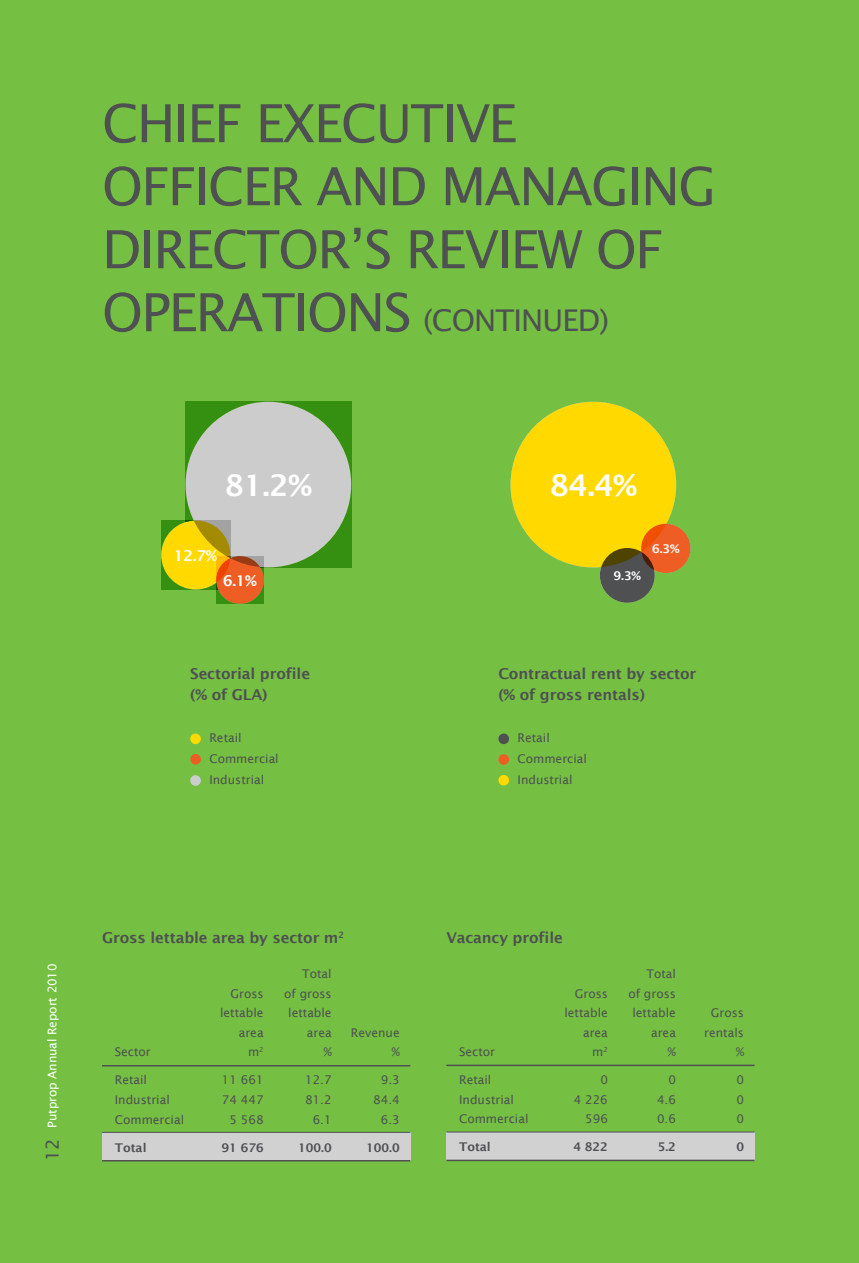
<style>
.page{position:relative;width:859px;height:1263px;background:#75c043}
.page>*{position:absolute;margin:0;border:0;box-sizing:border-box;transform-origin:0 0}
.t1{font:52.5px/63px "Lucida Sans";letter-spacing:-.03em;color:#4e5051}
.t2{font:30px "Lucida Sans";color:#4e5051}
.t3{font:600 30px "Lucida Sans";color:#fff}
.t4{font:600 15px/21px "Lucida Sans";letter-spacing:-.01em;color:#4e5051}
.t5{font:600 15px "Lucida Sans";color:#fff}
.t6{font:600 14.85px "Lucida Sans";color:#fff}
.t7{font:12px/21px "Lucida Sans";color:#4e5051}
.t8{font:600 12px "Lucida Sans";color:#4e5051}
.t9{font:12px "Lucida Sans";letter-spacing:-.01em;color:#fff}
.t10{font:600 12px "Lucida Sans";color:#fff}
.s1{font-size:18px;color:#4e5051}
</style>
<div class="page">
<div style="left:641px;top:524px;width:49px;height:49px;background:#ee5e24;border-radius:50%"></div>
<div style="left:510px;top:402px;width:166px;height:165px;background:#ffd900;border-radius:50%"></div>
<svg style="left:600px;top:548px;width:55px;height:55px;background:#4f4e41"></svg>
<div style="left:498px;top:733px;width:11px;height:11px;background:#4e5051;border-radius:50%"></div>
<div style="left:498px;top:775px;width:11px;height:10px;background:#ffd900;border-radius:50%"></div>
<div style="left:498px;top:754px;width:11px;height:11px;background:#ee5e24;border-radius:50%"></div>
<div style="left:102px;top:1132px;width:308px;height:29px;background:#d1d1d2"></div>
<hr style="left:102px;top:1065px;width:308px;height:1px;background:#4e5051">
<hr style="left:102px;top:1132px;width:308px;height:1px;background:#4e5051">
<hr style="left:102px;top:1160px;width:308px;height:1px;background:#4e5051">
<div style="left:446px;top:1132px;width:309px;height:29px;background:#d1d1d2"></div>
<hr style="left:446px;top:1065px;width:309px;height:1px;background:#4e5051">
<hr style="left:446px;top:1132px;width:309px;height:1px;background:#4e5051">
<hr style="left:446px;top:1160px;width:309px;height:1px;background:#4e5051">
<div style="left:190px;top:733px;width:11px;height:11px;background:#ffd900;border-radius:50%"></div>
<div style="left:190px;top:775px;width:11px;height:11px;background:#cdcccc;border-radius:50%"></div>
<div style="left:190px;top:754px;width:11px;height:10px;background:#ee5e24;border-radius:50%"></div>
<div style="left:186px;top:402px;width:165px;height:165px;background:#cdcccc;border-radius:50%"></div>
<svg style="left:161px;top:520px;width:69px;height:70px;background:#edca01"></svg>
<svg style="left:216px;top:556px;width:48px;height:48px;background:#e45a20"></svg>
<h1 class="t1" style="left:102px;top:92px;width:252px">Chief executive<br>OFFICER and</h1>
<h1 class="t1" style="left:441px;top:155px;width:35px">managing</h1>
<h1 class="t1" style="left:102px;top:218px;width:32px">director</h1>
<h1 class="t1" style="left:349px;top:218px;width:87px">’s review</h1>
<h1 class="t1" style="left:596px;top:218px;width:33px">of</h1>
<h1 class="t1" style="left:102px;top:281px;width:32px">operations</h1>
<h2 class="t2" style="left:423px;top:303px;width:29px">(continued</h2>
<h2 class="t2" style="left:599px;top:303px;width:11px">)</h2>
<h2 class="t3" style="left:225px;top:468px;width:89px">81.2%</h2>
<h2 class="t3" style="left:550px;top:468px;width:89px">84.4%</h2>
<p class="t5" style="left:174px;top:547px;width:45px">12.7%</p>
<p class="t10" style="left:652px;top:542px;width:29px">6.3%</p>
<p class="t6" style="left:223px;top:572px;width:35px">6.1%</p>
<p class="t10" style="left:614px;top:569px;width:29px">9.3%</p>
<p class="t4" style="left:190px;top:663px;width:121px">Sectorial profile (% of GLA)</p>
<p class="t7" style="left:209px;top:727px;width:71px">Retail<br>Commercial<br>Industrial</p>
<p class="t4" style="left:498px;top:663px;width:200px">Contractual rent by sector (% of gross rentals)</p>
<p class="t7" style="left:518px;top:727px;width:71px">Retail<br>Commercial<br>Industrial</p>
<p class="t4" style="left:102px;top:927px;width:243px">Gross lettable area by sector m<sup>2</sup></p>
<p class="t9" style="left:45px;top:1161px;width:199px;rotate:-90deg"><span class="s1">12</span> Putprop Annual Report 2010</p>
<p class="t7" style="left:302px;top:964px;width:31px">Total</p>
<p class="t7" style="left:230px;top:983px;width:35px">Gross</p>
<p class="t7" style="left:284px;top:983px;width:49px">of gross</p>
<p class="t7" style="left:220px;top:1003px;width:45px">lettable</p>
<p class="t7" style="left:288px;top:1003px;width:45px">lettable</p>
<p class="t7" style="left:239px;top:1022px;width:26px">area</p>
<p class="t7" style="left:307px;top:1022px;width:26px">area</p>
<p class="t7" style="left:351px;top:1022px;width:50px">Revenue</p>
<p class="t7" style="left:115px;top:1042px;width:38px">Sector</p>
<p class="t7" style="left:248px;top:1042px;width:17px">m<sup>2</sup></p>
<p class="t7" style="left:324px;top:1042px;width:10px">%</p>
<p class="t7" style="left:392px;top:1042px;width:10px">%</p>
<p class="t7" style="left:115px;top:1070px;width:34px">Retail</p>
<p class="t7" style="left:222px;top:1070px;width:43px">11 661</p>
<p class="t7" style="left:305px;top:1070px;width:28px">12.7</p>
<p class="t7" style="left:381px;top:1070px;width:20px">9.3</p>
<p class="t7" style="left:115px;top:1089px;width:56px">Industrial</p>
<p class="t7" style="left:222px;top:1089px;width:43px">74 447</p>
<p class="t7" style="left:305px;top:1089px;width:28px">81.2</p>
<p class="t7" style="left:373px;top:1089px;width:28px">84.4</p>
<p class="t7" style="left:115px;top:1109px;width:71px">Commercial</p>
<p class="t7" style="left:229px;top:1109px;width:36px">5 568</p>
<p class="t7" style="left:313px;top:1109px;width:20px">6.1</p>
<p class="t7" style="left:381px;top:1109px;width:20px">6.3</p>
<p class="t8" style="left:102px;top:1140px;width:46px">Total</p>
<p class="t8" style="left:221px;top:1140px;width:44px">91 676</p>
<p class="t8" style="left:298px;top:1140px;width:35px">100.0</p>
<p class="t8" style="left:366px;top:1140px;width:35px">100.0</p>
<p class="t4" style="left:446px;top:927px;width:118px">Vacancy profile</p>
<p class="t7" style="left:646px;top:963px;width:31px">Total</p>
<p class="t7" style="left:575px;top:983px;width:35px">Gross</p>
<p class="t7" style="left:628px;top:983px;width:49px">of gross</p>
<p class="t7" style="left:564px;top:1002px;width:45px">lettable</p>
<p class="t7" style="left:632px;top:1002px;width:45px">lettable</p>
<p class="t7" style="left:711px;top:1002px;width:35px">Gross</p>
<p class="t7" style="left:583px;top:1022px;width:26px">area</p>
<p class="t7" style="left:651px;top:1022px;width:26px">area</p>
<p class="t7" style="left:704px;top:1022px;width:41px">rentals</p>
<p class="t7" style="left:459px;top:1041px;width:38px">Sector</p>
<p class="t7" style="left:592px;top:1041px;width:17px">m<sup>2</sup></p>
<p class="t7" style="left:668px;top:1041px;width:10px">%</p>
<p class="t7" style="left:736px;top:1041px;width:10px">%</p>
<p class="t7" style="left:459px;top:1069px;width:34px">Retail</p>
<p class="t7" style="left:600px;top:1069px;width:9px">0</p>
<p class="t7" style="left:668px;top:1069px;width:9px">0</p>
<p class="t7" style="left:736px;top:1069px;width:9px">0</p>
<p class="t7" style="left:459px;top:1089px;width:56px">Industrial</p>
<p class="t7" style="left:574px;top:1089px;width:36px">4 226</p>
<p class="t7" style="left:657px;top:1089px;width:20px">4.6</p>
<p class="t7" style="left:736px;top:1089px;width:9px">0</p>
<p class="t7" style="left:459px;top:1108px;width:71px">Commercial</p>
<p class="t7" style="left:585px;top:1108px;width:24px">596</p>
<p class="t7" style="left:657px;top:1108px;width:20px">0.6</p>
<p class="t7" style="left:736px;top:1108px;width:9px">0</p>
<p class="t8" style="left:446px;top:1140px;width:46px">Total</p>
<p class="t8" style="left:573px;top:1140px;width:36px">4 822</p>
<p class="t8" style="left:658px;top:1140px;width:20px">5.2</p>
<p class="t8" style="left:736px;top:1140px;width:9px">0</p>
</div>
